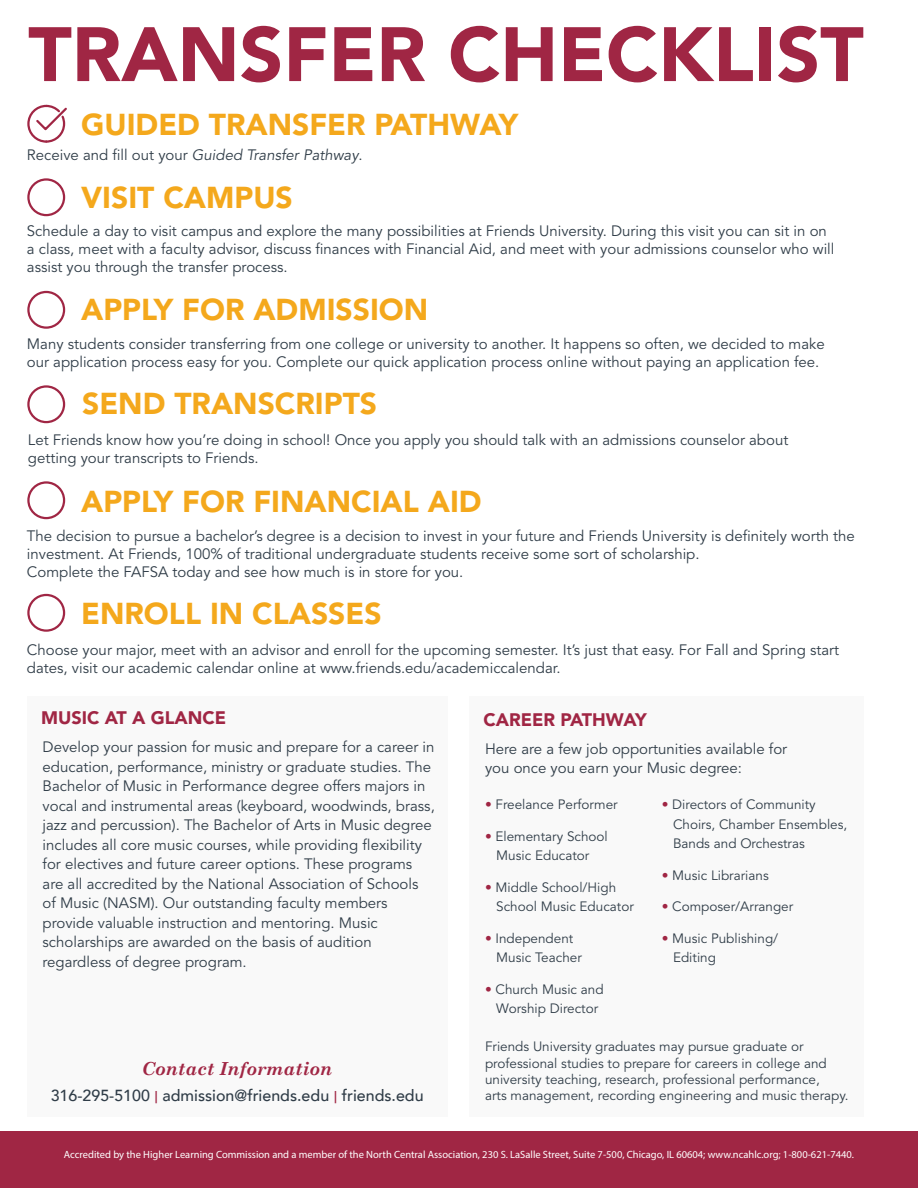
<style>
.page{position:relative;width:918px;height:1188px;background:#fff}
.page>*{position:absolute;margin:0;border:0;box-sizing:border-box;transform-origin:0 0}
.t1{font:900 76.05px "Avenir LT Std";color:#a02644}
.t2{font:900 30px "Avenir LT Std";color:#f4a81c}
.t3{font:900 18px "Avenir LT Std";color:#a02644}
.t4{font:italic 700 18px "Century Schoolbook";color:#a02644}
.t5{font:500 16.05px "Avenir";color:#303d48}
.t6{font:15px/19.5px "Avenir LT Std";color:#303d48}
.t7{font:13.5px/19.5px "Avenir LT Std";color:#303d48}
.t8{font:10.5px "Myriad Pro";color:#fff}
.s1{font-style:italic}
.s2{color:#a02644}
</style>
<div class="page">
<div style="left:27px;top:696px;width:421px;height:421px;background:#f9f9f9"></div>
<div style="left:469px;top:696px;width:395px;height:421px;background:#f9f9f9"></div>
<div style="left:0;top:1131px;width:918px;height:57px;background:#a02644"></div>
<svg style="left:27px;top:104px;width:40px;height:39px"></svg>
<div style="left:27px;top:178px;width:38px;height:38px;border:2px solid #a02644;border-radius:50%"></div>
<div style="left:27px;top:291px;width:38px;height:38px;border:2px solid #a02644;border-radius:50%"></div>
<div style="left:27px;top:385px;width:38px;height:38px;border:2px solid #a02644;border-radius:50%"></div>
<div style="left:27px;top:481px;width:38px;height:38px;border:2px solid #a02644;border-radius:50%"></div>
<div style="left:27px;top:594px;width:38px;height:38px;border:2px solid #a02644;border-radius:50%"></div>
<h1 class="t1" style="left:28px;top:9px;width:837px">TRANSFER CHECKLIST</h1>
<h2 class="t2" style="left:81px;top:107px;width:439px">GUIDED TRANSFER PATHWAY</h2>
<p class="t6" style="left:27px;top:145px;width:337px">Receive and fill out your <span class="s1">Guided Transfer Pathway</span>.</p>
<h2 class="t2" style="left:81px;top:179px;width:213px">VISIT CAMPUS</h2>
<p class="t6" style="left:27px;top:222px;width:809px;line-height:18px">Schedule a day to visit campus and explore the many possibilities at Friends University. During this visit you can sit in on a class, meet with a faculty advisor, discuss finances with Financial Aid, and meet with your admissions counselor who will assist you through the transfer process.</p>
<h2 class="t2" style="left:81px;top:291px;width:349px">APPLY FOR ADMISSION</h2>
<p class="t6" style="left:27px;top:335px;width:799px;line-height:18px">Many students consider transferring from one college or university to another. It happens so often, we decided to make our application process easy for you. Complete our quick application process online without paying an application fee.</p>
<h2 class="t2" style="left:82px;top:386px;width:296px">SEND TRANSCRIPTS</h2>
<p class="t6" style="left:28px;top:431px;width:762px;line-height:18px">Let Friends know how you’re doing in school! Once you apply you should talk with an admissions counselor about getting your transcripts to Friends.</p>
<h2 class="t2" style="left:81px;top:483px;width:402px">APPLY FOR FINANCIAL AID</h2>
<p class="t6" style="left:27px;top:527px;width:830px;line-height:18px">The decision to pursue a bachelor’s degree is a decision to invest in your future and Friends University is definitely worth the investment. At Friends, 100% of traditional undergraduate students receive some sort of scholarship.<br>Complete the FAFSA today and see how much is in store for you.</p>
<h2 class="t2" style="left:81px;top:596px;width:302px">ENROLL IN CLASSES</h2>
<p class="t6" style="left:27px;top:642px;width:814px;line-height:18px">Choose your major, meet with an advisor and enroll for the upcoming semester. It’s just that easy. For Fall and Spring start dates, visit our academic calendar online at www.friends.edu/academiccalendar.</p>
<p class="t3" style="left:41px;top:707px;width:187px">MUSIC AT A GLANCE</p>
<p class="t6" style="left:43px;top:738px;width:394px">Develop your passion for music and prepare for a career in education, performance, ministry or graduate studies. The Bachelor of Music in Performance degree offers majors in vocal and instrumental areas (keyboard, woodwinds, brass, jazz and percussion). The Bachelor of Arts in Music degree includes all core music courses, while providing flexibility for electives and future career options. These programs are all accredited by the National Association of Schools of Music (NASM). Our outstanding faculty members provide valuable instruction and mentoring. Music scholarships are awarded on the basis of audition regardless of degree program.</p>
<p class="t4" style="left:142px;top:1057px;width:192px">Contact Information</p>
<p class="t5" style="left:51px;top:1082px;width:374px">316-295-5100 <span class="s2">|</span> admission@friends.edu <span class="s2">|</span> friends.edu</p>
<p class="t3" style="left:484px;top:709px;width:165px">CAREER PATHWAY</p>
<p class="t6" style="left:485px;top:739px;width:304px">Here are a few job opportunities available for you once you earn your Music degree:</p>
<p class="t7" style="left:485px;top:795px;width:134px"><span class="s2">•</span> Freelance Performer</p>
<p class="t7" style="left:485px;top:827px;width:124px;text-align:center"><span class="s2">•</span> Elementary School<br>Music Educator</p>
<p class="t7" style="left:496px;top:878px;width:139px;text-indent:-11px"><span class="s2">•</span> Middle School/High<br>School Music Educator</p>
<p class="t7" style="left:496px;top:929px;width:87px;text-indent:-11px"><span class="s2">•</span> Independent<br>Music Teacher</p>
<p class="t7" style="left:485px;top:980px;width:120px;text-align:center"><span class="s2">•</span> Church Music and<br>Worship Director</p>
<p class="t7" style="left:673px;top:795px;width:176px;text-indent:-11px"><span class="s2">•</span> Directors of Community<br>Choirs, Chamber Ensembles,<br>Bands and Orchestras</p>
<p class="t7" style="left:662px;top:866px;width:108px"><span class="s2">•</span> Music Librarians</p>
<p class="t7" style="left:662px;top:897px;width:133px"><span class="s2">•</span> Composer/Arranger</p>
<p class="t7" style="left:673px;top:929px;width:107px;text-indent:-11px"><span class="s2">•</span> Music Publishing/<br>Editing</p>
<p class="t7" style="left:485px;top:1039px;width:365px;line-height:16.2px">Friends University graduates may pursue graduate or professional studies to prepare for careers in college and university teaching, research, professional performance,<br>arts management, recording engineering and music therapy.</p>
<p class="t8" style="left:64px;top:1148px;width:792px">Accredited by the Higher Learning Commission and a member of the North Central Association, 230 S. LaSalle Street, Suite 7-500, Chicago, IL 60604; www.ncahlc.org; 1-800-621-7440.</p>
</div>
